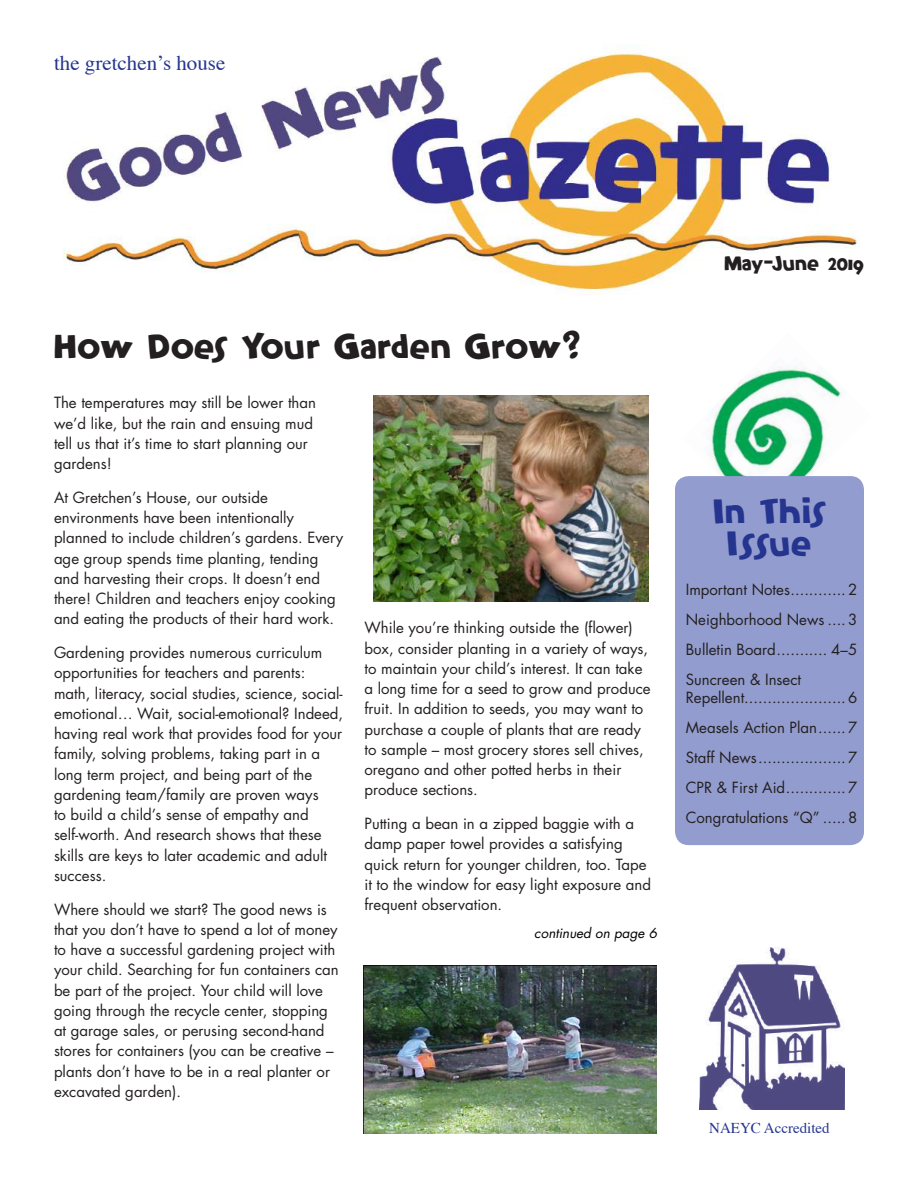
<style>
.page{position:relative;width:918px;height:1188px;background:#fff}
.page>*{position:absolute;margin:0;border:0;box-sizing:border-box;transform-origin:0 0}
.t1{font:36px "Leticea Bumstead";color:#231f20}
.t2{font:36px/31.5px "Leticea Bumstead";color:#25358f;text-align:center}
.t3{font:21px "Times";color:#25358f}
.t4{font:21px "Leticea Bumstead";color:#231f20}
.t5{font:15px/20.2px "Futura Std";color:#231f20}
.t6{font:15px "Times";color:#25358f}
.t7{font:italic 13.5px "Futura Std";color:#000}
</style>
<div class="page">
<img style="left:63px;top:44px;width:794px;height:251px">
<img style="left:684px;top:357px;width:180px;height:129px">
<div style="left:675px;top:476px;width:189px;height:369px;background:#929cce;border-radius:14px"></div>
<img style="left:699px;top:947px;width:145px;height:162px">
<img style="left:373px;top:396px;width:275px;height:206px">
<img style="left:363px;top:965px;width:293px;height:169px">
<h2 class="t3" style="left:54px;top:43px;width:173px">the gretchen’s house</h2>
<h1 class="t1" style="left:54px;top:326px;width:528px">How Does Your Garden Grow?</h1>
<p class="t5" style="left:54px;top:393px;width:264px">The temperatures may still be lower than we’d like, but the rain and ensuing mud tell us that it’s time to start planning our gardens!</p>
<p class="t5" style="left:54px;top:487px;width:291px">At Gretchen’s House, our outside environments have been intentionally planned to include children’s gardens. Every age group spends time planting, tending and harvesting their crops. It doesn’t end there! Children and teachers enjoy cooking and eating the products of their hard work.</p>
<p class="t5" style="left:54px;top:643px;width:291px">Gardening provides numerous curriculum opportunities for teachers and parents: math, literacy, social studies, science, social&shy;emotional… Wait, social-emotional? Indeed, having real work that provides food for your family, solving problems, taking part in a long term project, and being part of the gardening team/family are proven ways<br>to build a child’s sense of empathy and self-worth. And research shows that these skills are keys to later academic and adult success.</p>
<p class="t5" style="left:54px;top:899px;width:286px">Where should we start? The good news is that you don’t have to spend a lot of money to have a successful gardening project with your child. Searching for fun containers can be part of the project. Your child will love going through the recycle center, stopping at garage sales, or perusing second-hand stores for containers (you can be creative – plants don’t have to be in a real planter or excavated garden).</p>
<p class="t5" style="left:364px;top:618px;width:288px">While you’re thinking outside the (flower) box, consider planting in a variety of ways, to maintain your child’s interest. It can take a long time for a seed to grow and produce fruit. In addition to seeds, you may want to purchase a couple of plants that are ready to sample – most grocery stores sell chives, oregano and other potted herbs in their produce sections.</p>
<p class="t5" style="left:364px;top:814px;width:288px">Putting a bean in a zipped baggie with a damp paper towel provides a satisfying quick return for younger children, too. Tape it to the window for easy light exposure and frequent observation.</p>
<p class="t7" style="left:534px;top:925px;width:124px">continued on page 6</p>
<h2 class="t4" style="left:724px;top:251px;width:141px">May–June 2019</h2>
<h1 class="t2" style="left:713px;top:499px;width:114px">In This<br>Issue</h1>
<p class="t5" style="left:686px;top:574px;width:173px;line-height:30px;text-align:justify">Important Notes............2<br>Neighborhood News ....3<br>Bulletin Board........... 4–5<br>Suncreen &amp; Insect</p>
<p class="t5" style="left:686px;top:682px;width:173px;line-height:30px;text-align:justify">Repellent......................6<br>Measels Action Plan......7<br>Staff News...................7<br>CPR &amp; First Aid.............7<br>Congratulations “Q” .....8</p>
<p class="t6" style="left:709px;top:1114px;width:122px">NAEYC Accredited</p>
</div>
